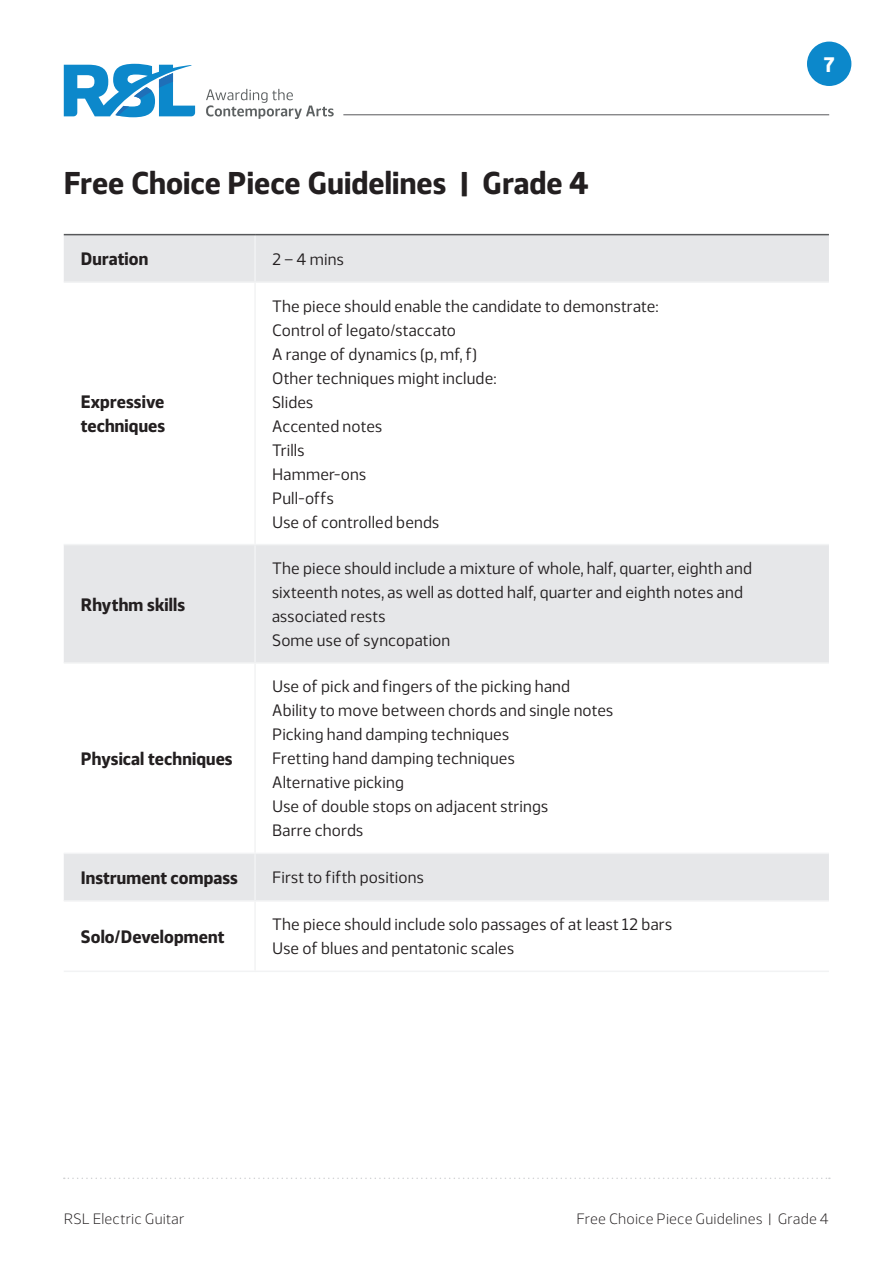
<style>
.page{position:relative;width:893px;height:1263px;background:#fff}
.page>*{position:absolute;margin:0;border:0;box-sizing:border-box;transform-origin:0 0}
.t1{font:700 31.5px "Webnar";letter-spacing:.005em;color:#231f20}
.t2{font:700 21px "Webnar";color:#fff}
.t3{font:700 18px/24px "Webnar";letter-spacing:.005em;color:#231f20}
.t4{font:16.5px/24px "Webnar";letter-spacing:.01em;color:#231f20}
.t5{font:300 15px "Webnar";letter-spacing:.01em;color:#231f20}
</style>
<div class="page">
<svg style="left:64px;top:64px;width:131px;height:53px"></svg>
<svg style="left:206px;top:89px;width:128px;height:30px"></svg>
<hr style="left:343px;top:114px;width:486px;height:1px;background:#57585a">
<svg style="left:64px;top:1177px;width:766px;height:2px"></svg>
<div style="left:807px;top:42px;width:44px;height:44px;background:#0c88cb;border-radius:50%"></div>
<div style="left:64px;top:235px;width:765px;height:46px;background:#e6e7e9"></div>
<svg style="left:64px;top:545px;width:765px;height:355px"></svg>
<hr style="left:254px;top:235px;width:2px;height:46px;background:#f2f3f4">
<hr style="left:64px;top:281px;width:191px;height:2px;background:#f2f3f4">
<hr style="left:255px;top:281px;width:574px;height:2px;background:#f2f3f4">
<hr style="left:254px;top:283px;width:2px;height:261px;background:#f2f3f4">
<hr style="left:64px;top:544px;width:191px;height:1px;background:#f2f3f4">
<hr style="left:255px;top:544px;width:574px;height:1px;background:#f2f3f4">
<hr style="left:254px;top:545px;width:2px;height:117px;background:#f2f3f4">
<hr style="left:64px;top:662px;width:191px;height:2px;background:#f2f3f4">
<hr style="left:255px;top:662px;width:574px;height:2px;background:#f2f3f4">
<hr style="left:254px;top:664px;width:2px;height:189px;background:#f2f3f4">
<hr style="left:64px;top:853px;width:191px;height:1px;background:#f2f3f4">
<hr style="left:255px;top:853px;width:574px;height:1px;background:#f2f3f4">
<hr style="left:254px;top:854px;width:2px;height:46px;background:#f2f3f4">
<hr style="left:64px;top:900px;width:191px;height:2px;background:#f2f3f4">
<hr style="left:255px;top:900px;width:574px;height:2px;background:#f2f3f4">
<hr style="left:254px;top:902px;width:2px;height:68px;background:#f2f3f4">
<hr style="left:64px;top:970px;width:191px;height:2px;background:#f2f3f4">
<hr style="left:255px;top:970px;width:574px;height:2px;background:#f2f3f4">
<hr style="left:64px;top:234px;width:191px;height:1px;background:#57585a">
<hr style="left:255px;top:234px;width:574px;height:1px;background:#57585a">
<p class="t1" style="left:64px;top:158px;width:527px">Free Choice Piece Guidelines | Grade 4</p>
<p class="t3" style="left:81px;top:246px;width:69px">Duration</p>
<p class="t4" style="left:272px;top:246px;width:73px">2 – 4 mins</p>
<p class="t3" style="left:81px;top:389px;width:86px">Expressive techniques</p>
<p class="t3" style="left:81px;top:591px;width:106px">Rhythm skills</p>
<p class="t3" style="left:81px;top:745px;width:153px">Physical techniques</p>
<p class="t4" style="left:272px;top:292px;width:388px">The piece should enable the candidate to demonstrate:</p>
<p class="t4" style="left:272px;top:316px;width:186px">Control of legato/staccato</p>
<p class="t4" style="left:272px;top:340px;width:207px">A range of dynamics (p, mf, f)</p>
<p class="t4" style="left:272px;top:364px;width:226px">Other techniques might include:</p>
<p class="t4" style="left:272px;top:388px;width:43px">Slides</p>
<p class="t4" style="left:272px;top:412px;width:112px">Accented notes</p>
<p class="t4" style="left:272px;top:436px;width:34px">Trills</p>
<p class="t4" style="left:272px;top:460px;width:95px">Hammer-ons</p>
<p class="t4" style="left:272px;top:484px;width:63px">Pull-offs</p>
<p class="t4" style="left:272px;top:508px;width:169px">Use of controlled bends</p>
<p class="t4" style="left:272px;top:555px;width:482px">The piece should include a mixture of whole, half, quarter, eighth and sixteenth notes, as well as dotted half, quarter and eighth notes and associated rests</p>
<p class="t4" style="left:272px;top:627px;width:180px">Some use of syncopation</p>
<p class="t4" style="left:272px;top:673px;width:300px">Use of pick and fingers of the picking hand</p>
<p class="t4" style="left:272px;top:697px;width:343px">Ability to move between chords and single notes</p>
<p class="t4" style="left:272px;top:721px;width:239px">Picking hand damping techniques</p>
<p class="t4" style="left:272px;top:745px;width:244px">Fretting hand damping techniques</p>
<p class="t4" style="left:272px;top:769px;width:133px">Alternative picking</p>
<p class="t4" style="left:272px;top:793px;width:278px">Use of double stops on adjacent strings</p>
<p class="t4" style="left:272px;top:817px;width:93px">Barre chords</p>
<p class="t3" style="left:81px;top:864px;width:159px">Instrument compass</p>
<p class="t4" style="left:272px;top:864px;width:153px">First to fifth positions</p>
<p class="t3" style="left:81px;top:923px;width:145px">Solo/Development</p>
<p class="t4" style="left:272px;top:911px;width:402px">The piece should include solo passages of at least 12 bars</p>
<p class="t4" style="left:272px;top:935px;width:244px">Use of blues and pentatonic scales</p>
<p class="t2" style="left:824px;top:48px;width:12px">7</p>
<p class="t5" style="left:64px;top:1207px;width:122px">RSL Electric Guitar</p>
<p class="t5" style="left:576px;top:1207px;width:254px">Free Choice Piece Guidelines | Grade 4</p>
</div>
